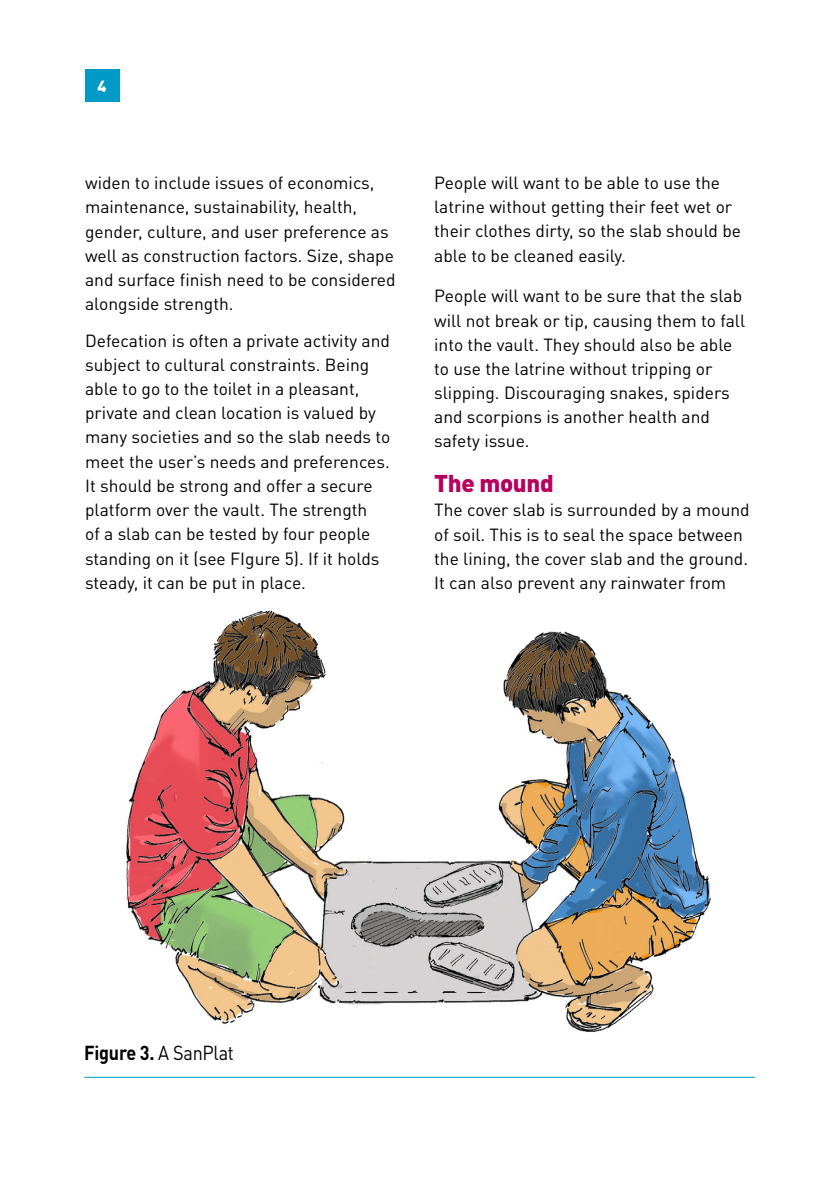
<style>
.page{position:relative;width:840px;height:1191px;background:#fff}
.page>*{position:absolute;margin:0;border:0;box-sizing:border-box;transform-origin:0 0}
.t1{font:900 24px "DINOT";letter-spacing:-.015em;color:#b6005d}
.t2{font:700 20px "DINOT";letter-spacing:-.015em;color:#000;scale:.9 1}
.t3{font:17.4px/24.2px "DINOT";color:#000}
.t4{font:900 16px "DINOT";color:#fff}
.s1{font-weight:400}
</style>
<div class="page">
<div style="left:85px;top:69px;width:34px;height:33px;background:#009ac7"></div>
<hr style="left:84px;top:1076px;width:670px;height:1px;background:#009ac7">
<img style="left:126px;top:610px;width:585px;height:422px">
<p class="t4" style="left:97px;top:76px;width:10px">4</p>
<p class="t3" style="left:85px;top:170px;width:312px">widen to include issues of economics, maintenance, sustainability, health, gender, culture, and user preference as well as construction factors. Size, shape and surface finish need to be considered alongside strength.</p>
<p class="t3" style="left:85px;top:328px;width:307px">Defecation is often a private activity and subject to cultural constraints. Being able to go to the toilet in a pleasant, private and clean location is valued by many societies and so the slab needs to meet the user’s needs and preferences.<br>It should be strong and offer a secure platform over the vault. The strength<br>of a slab can be tested by four people standing on it (see FIgure 5). If it holds steady, it can be put in place.</p>
<p class="t3" style="left:434px;top:170px;width:308px">People will want to be able to use the latrine without getting their feet wet or their clothes dirty, so the slab should be able to be cleaned easily.</p>
<p class="t3" style="left:434px;top:284px;width:312px">People will want to be sure that the slab will not break or tip, causing them to fall into the vault. They should also be able to use the latrine without tripping or slipping. Discouraging snakes, spiders and scorpions is another health and safety issue.</p>
<h1 class="t1" style="left:434px;top:467px;width:121px">The mound</h1>
<p class="t3" style="left:434px;top:498px;width:317px">The cover slab is surrounded by a mound of soil. This is to seal the space between the lining, the cover slab and the ground.<br>It can also prevent any rainwater from</p>
<p class="t2" style="left:84px;top:1039px;width:168px">Figure 3. <span class="s1">A SanPlat</span></p>
</div>
